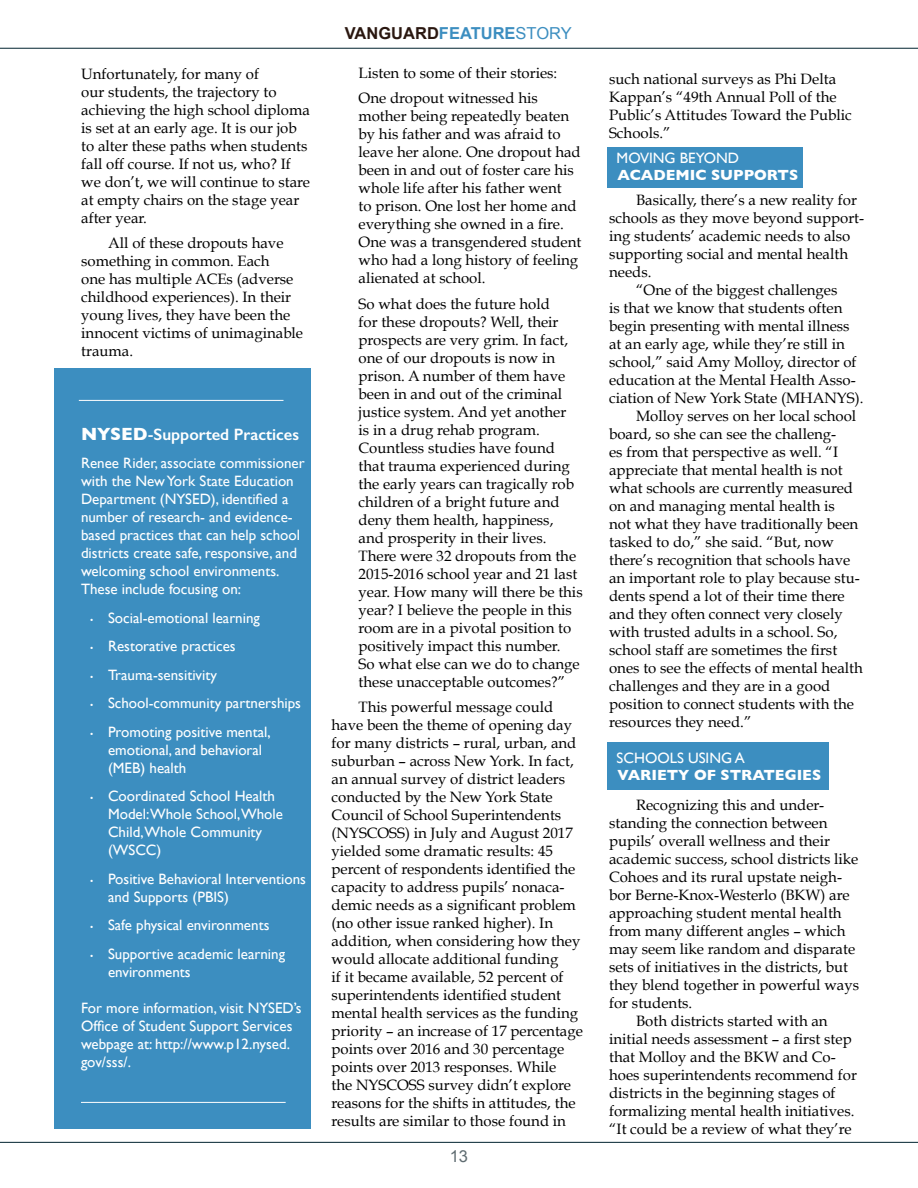
<style>
.page{position:relative;width:918px;height:1188px;background:#fff}
.page>*{position:absolute;margin:0;border:0;box-sizing:border-box;transform-origin:0 0}
.t1{font:600 16.5px "Gill Sans";color:#fff}
.t2{font:700 16.5px "Arial";color:#2a1710}
.t3{font:16.5px "Arial";color:#5f6c71}
.t4{font:15px/18px "Book Antiqua";color:#000}
.t5{font:15px/18px "Gill Sans";color:#fff}
.t6{font:700 15px "Gill Sans";color:#fff}
.s1{font-weight:700;font-size:18px}
.s2{font-weight:400;font-size:18px}
.s3{font-size:9px}
.s4{color:#3c8ec0}
.s5{font-weight:400;color:#3c8ec0}
</style>
<div class="page">
<div style="left:608px;top:742px;width:221px;height:48px;background:#3c8ec0"></div>
<div style="left:608px;top:147px;width:195px;height:41px;background:#3c8ec0"></div>
<hr style="left:0;top:48px;width:918px;height:1px;background:#00232f">
<hr style="left:0;top:1142px;width:918px;height:1px;background:#00232f">
<div style="left:54px;top:369px;width:256px;height:760px;background:#3c8ec0"></div>
<hr style="left:79px;top:400px;width:205px;height:1px;background:#fff">
<hr style="left:81px;top:1102px;width:205px;height:1px;background:#fff">
<p class="t4" style="left:81px;top:65px;width:230px">Unfortunately, for many of<br>our students, the trajectory to achieving the high school diploma is set at an early age. It is our job to alter these paths when students fall off course. If not us, who? If we don’t, we will continue to stare at empty chairs on the stage year after year.</p>
<p class="t4" style="left:81px;top:234px;width:223px;text-indent:27px">All of these dropouts have something in common. Each<br>one has multiple ACEs (adverse childhood experiences). In their young lives, they have been the innocent victims of unimaginable trauma.</p>
<p class="t1" style="left:81px;top:424px;width:220px"><span class="s1">NYSED</span><span class="s2">-</span>Supported Practices</p>
<p class="t5" style="left:81px;top:454px;width:225px">Renee Rider, associate commissioner with the New York State Education Department (NYSED), identified a number of research- and evidence&shy;based practices that can help school districts create safe, responsive, and welcoming school environments.<br>These include focusing on:</p>
<p class="t5" style="left:90px;top:609px;width:172px"><span class="s3">•</span> Social-emotional learning</p>
<p class="t5" style="left:90px;top:637px;width:147px"><span class="s3">•</span> Restorative practices</p>
<p class="t5" style="left:90px;top:666px;width:129px"><span class="s3">•</span> Trauma-sensitivity</p>
<p class="t5" style="left:90px;top:694px;width:213px"><span class="s3">•</span> School-community partnerships</p>
<p class="t5" style="left:108px;top:723px;width:164px;text-indent:-18px"><span class="s3">•</span> Promoting positive mental, emotional, and behavioral (MEB) health</p>
<p class="t5" style="left:108px;top:787px;width:176px;text-indent:-18px"><span class="s3">•</span> Coordinated School Health<br>Model:Whole School,Whole<br>Child,Whole Community (WSCC)</p>
<p class="t5" style="left:108px;top:870px;width:200px;text-indent:-18px"><span class="s3">•</span> Positive Behavioral Interventions and Supports (PBIS)</p>
<p class="t5" style="left:90px;top:916px;width:181px"><span class="s3">•</span> Safe physical environments</p>
<p class="t5" style="left:108px;top:945px;width:179px;text-indent:-18px"><span class="s3">•</span> Supportive academic learning environments</p>
<p class="t5" style="left:81px;top:999px;width:222px">For more information, visit NYSED’s<br>Office of Student Support Services webpage at: http://www.p12.nysed. gov/sss/.</p>
<p class="t2" style="left:345px;top:22px;width:229px">VANGUARD<span class="s4">FEATURE</span><span class="s5">STORY</span></p>
<p class="t4" style="left:359px;top:60px;width:200px;line-height:25.5px">Listen to some of their stories:<br>One dropout witnessed his</p>
<p class="t4" style="left:359px;top:107px;width:224px">mother being repeatedly beaten by his father and was afraid to leave her alone. One dropout had been in and out of foster care his whole life after his father went<br>to prison. One lost her home and everything she owned in a fire.<br>One was a transgendered student who had a long history of feeling alienated at school.</p>
<p class="t4" style="left:359px;top:295px;width:226px">So what does the future hold<br>for these dropouts? Well, their prospects are very grim. In fact, one of our dropouts is now in prison. A number of them have been in and out of the criminal justice system. And yet another<br>is in a drug rehab program.<br>Countless studies have found that trauma experienced during the early years can tragically rob children of a bright future and deny them health, happiness,<br>and prosperity in their lives.<br>There were 32 dropouts from the<br>2015-2016 school year and 21 last year. How many will there be this year? I believe the people in this room are in a pivotal position to positively impact this number.<br>So what else can we do to change these unacceptable outcomes?”</p>
<p class="t4" style="left:332px;top:698px;width:253px;text-indent:27px">This powerful message could have been the theme of opening day for many districts – rural, urban, and suburban – across New York. In fact, an annual survey of district leaders conducted by the New York State Council of School Superintendents (NYSCOSS) in July and August 2017 yielded some dramatic results: 45 percent of respondents identified the capacity to address pupils’ nonaca&shy;demic needs as a significant problem (no other issue ranked higher). In addition, when considering how they would allocate additional funding<br>if it became available, 52 percent of superintendents identified student mental health services as the funding priority – an increase of 17 percentage points over 2016 and 30 percentage points over 2013 responses. While<br>the NYSCOSS survey didn’t explore reasons for the shifts in attitudes, the results are similar to those found in</p>
<p class="t3" style="left:450px;top:1146px;width:20px">13</p>
<p class="t4" style="left:609px;top:70px;width:244px">such national surveys as Phi Delta<br>Kappan’s “49th Annual Poll of the<br>Public’s Attitudes Toward the Public<br>Schools.”</p>
<p class="t5" style="left:617px;top:149px;width:124px">MOVING BEYOND</p>
<p class="t6" style="left:617px;top:163px;width:182px">ACADEMIC SUPPORTS</p>
<p class="t4" style="left:636px;top:191px;width:222px">Basically, there’s a new reality for</p>
<p class="t4" style="left:609px;top:209px;width:257px">schools as they move beyond support-</p>
<p class="t4" style="left:609px;top:227px;width:243px">ing students’ academic needs to also</p>
<p class="t4" style="left:609px;top:245px;width:241px">supporting social and mental health</p>
<p class="t4" style="left:609px;top:263px;width:44px">needs.</p>
<p class="t4" style="left:636px;top:281px;width:203px">“One of the biggest challenges</p>
<p class="t4" style="left:609px;top:299px;width:235px">is that we know that students often</p>
<p class="t4" style="left:609px;top:317px;width:242px">begin presenting with mental illness</p>
<p class="t4" style="left:609px;top:335px;width:237px">at an early age, while they’re still in</p>
<p class="t4" style="left:609px;top:353px;width:249px">school,” said Amy Molloy, director of</p>
<p class="t4" style="left:609px;top:371px;width:248px">education at the Mental Health Asso-</p>
<p class="t4" style="left:609px;top:389px;width:256px">ciation of New York State (MHANYS).</p>
<p class="t4" style="left:636px;top:407px;width:222px">Molloy serves on her local school</p>
<p class="t4" style="left:609px;top:425px;width:229px">board, so she can see the challeng-</p>
<p class="t4" style="left:609px;top:443px;width:230px">es from that perspective as well. “I</p>
<p class="t4" style="left:609px;top:461px;width:235px">appreciate that mental health is not</p>
<p class="t4" style="left:609px;top:479px;width:245px">what schools are currently measured</p>
<p class="t4" style="left:609px;top:497px;width:227px">on and managing mental health is</p>
<p class="t4" style="left:609px;top:515px;width:251px">not what they have traditionally been</p>
<p class="t4" style="left:609px;top:533px;width:226px">tasked to do,” she said. “But, now</p>
<p class="t4" style="left:609px;top:551px;width:243px">there’s recognition that schools have</p>
<p class="t4" style="left:609px;top:569px;width:252px">an important role to play because stu-</p>
<p class="t4" style="left:609px;top:587px;width:237px">dents spend a lot of their time there</p>
<p class="t4" style="left:609px;top:605px;width:235px">and they often connect very closely</p>
<p class="t4" style="left:609px;top:623px;width:230px">with trusted adults in a school. So,</p>
<p class="t4" style="left:609px;top:641px;width:230px">school staff are sometimes the first</p>
<p class="t4" style="left:609px;top:659px;width:255px">ones to see the effects of mental health</p>
<p class="t4" style="left:609px;top:677px;width:223px">challenges and they are in a good</p>
<p class="t4" style="left:609px;top:695px;width:246px">position to connect students with the</p>
<p class="t4" style="left:609px;top:713px;width:144px">resources they need.”</p>
<p class="t5" style="left:617px;top:749px;width:130px">SCHOOLS USING A</p>
<p class="t6" style="left:617px;top:763px;width:205px">VARIETY OF STRATEGIES</p>
<p class="t4" style="left:636px;top:796px;width:190px">Recognizing this and under-</p>
<p class="t4" style="left:609px;top:814px;width:220px">standing the connection between</p>
<p class="t4" style="left:609px;top:832px;width:222px">pupils’ overall wellness and their</p>
<p class="t4" style="left:609px;top:850px;width:251px">academic success, school districts like</p>
<p class="t4" style="left:609px;top:868px;width:234px">Cohoes and its rural upstate neigh-</p>
<p class="t4" style="left:609px;top:886px;width:242px">bor Berne-Knox-Westerlo (BKW) are</p>
<p class="t4" style="left:609px;top:904px;width:234px">approaching student mental health</p>
<p class="t4" style="left:609px;top:922px;width:238px">from many different angles – which</p>
<p class="t4" style="left:609px;top:940px;width:248px">may seem like random and disparate</p>
<p class="t4" style="left:609px;top:958px;width:240px">sets of initiatives in the districts, but</p>
<p class="t4" style="left:609px;top:976px;width:252px">they blend together in powerful ways</p>
<p class="t4" style="left:609px;top:994px;width:85px">for students.</p>
<p class="t4" style="left:636px;top:1012px;width:193px">Both districts started with an</p>
<p class="t4" style="left:609px;top:1030px;width:244px">initial needs assessment – a first step</p>
<p class="t4" style="left:609px;top:1048px;width:228px">that Molloy and the BKW and Co-</p>
<p class="t4" style="left:609px;top:1066px;width:249px">hoes superintendents recommend for</p>
<p class="t4" style="left:609px;top:1084px;width:228px">districts in the beginning stages of</p>
<p class="t4" style="left:609px;top:1102px;width:247px">formalizing mental health initiatives.</p>
<p class="t4" style="left:609px;top:1120px;width:244px">“It could be a review of what they’re</p>
</div>
